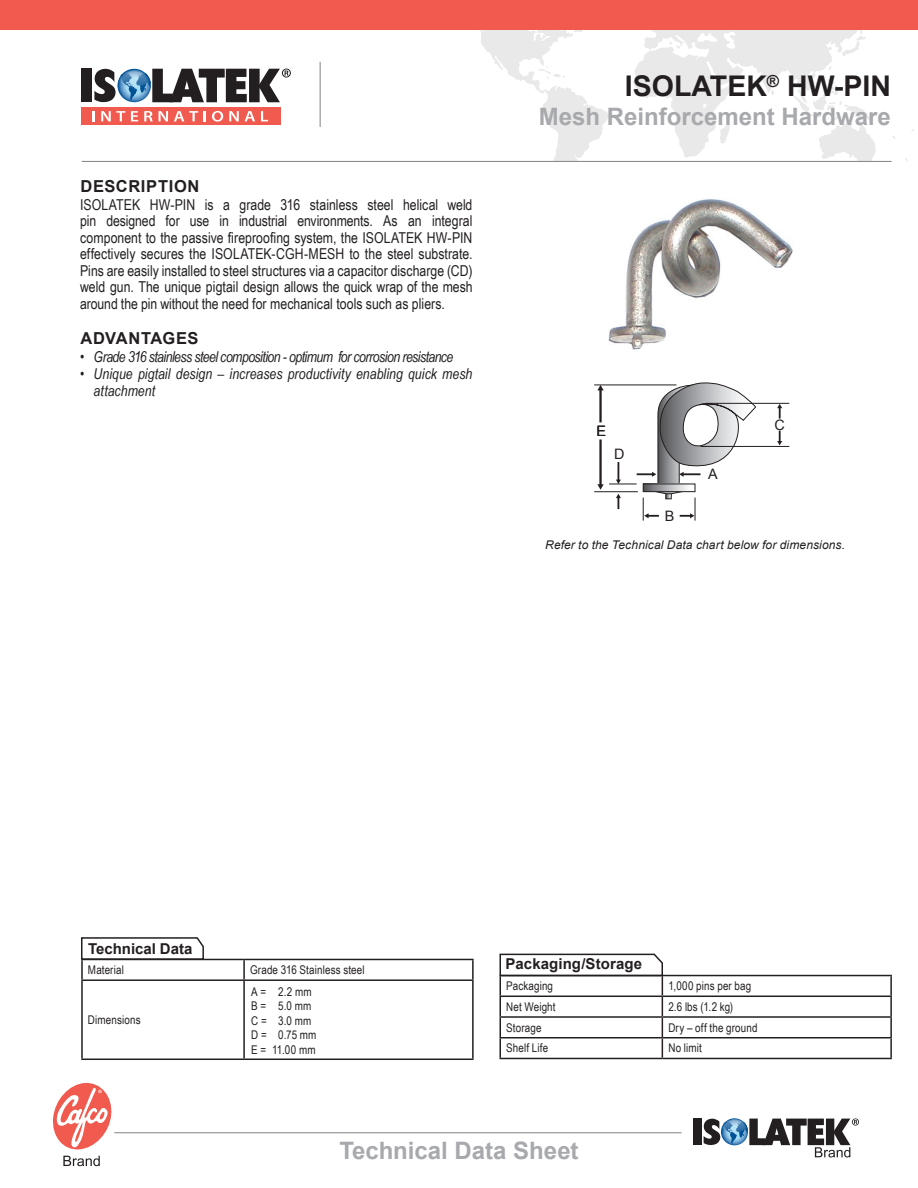
<style>
.page{position:relative;width:918px;height:1188px;background:#fff}
.page>*{position:absolute;margin:0;border:0;box-sizing:border-box;transform-origin:0 0}
.t1{font:700 28.5px "Arial";color:#231f20}
.Subhead{font:700 24px "Arial";color:#a8a9ad}
.Paragraph_header{font:700 16.5px "Arial";letter-spacing:.035em;color:#231f20}
.t2{font:15px/16.5px "Arial Narrow";color:#231f20;text-align:justify}
.t3{font:italic 15px/16.5px "Arial Narrow";letter-spacing:-.005em;color:#231f20}
.t4{font:italic 15px "Arial Narrow";letter-spacing:-.035em;color:#231f20}
.t5{font:700 15px "Arial";letter-spacing:.005em;color:#231f20}
.t6{font:14.4px "Arial";color:#231f20}
.t7{font:12px "Arial Narrow";letter-spacing:.01em;color:#231f20}
.t8{font:italic 12px "Arial";letter-spacing:.01em;color:#231f20}
</style>
<div class="page">
<svg style="left:409px;top:29px;width:505px;height:132px"></svg>
<hr style="left:320px;top:62px;width:1px;height:65px;background:#808285">
<div style="left:0;top:0;width:918px;height:29px;background:#f05a4f"></div>
<hr style="left:82px;top:161px;width:810px;height:1px;background:#808285">
<div style="left:82px;top:69px;width:10px;height:33px;background:#231f20"></div>
<div style="left:81px;top:107px;width:200px;height:18px;background:#f05a4f"></div>
<svg style="left:92px;top:111px;width:3px;height:10px"></svg>
<svg style="left:101px;top:111px;width:24px;height:10px"></svg>
<svg style="left:131px;top:111px;width:7px;height:10px"></svg>
<svg style="left:144px;top:111px;width:9px;height:10px"></svg>
<svg style="left:159px;top:111px;width:9px;height:10px"></svg>
<svg style="left:174px;top:111px;width:24px;height:10px"></svg>
<svg style="left:204px;top:111px;width:2px;height:10px"></svg>
<svg style="left:212px;top:111px;width:11px;height:11px"></svg>
<svg style="left:229px;top:111px;width:10px;height:10px"></svg>
<svg style="left:245px;top:111px;width:10px;height:10px"></svg>
<svg style="left:261px;top:111px;width:7px;height:10px"></svg>
<svg style="left:94px;top:69px;width:197px;height:34px"></svg>
<div style="left:693px;top:1119px;width:9px;height:26px;background:#231f20"></div>
<svg style="left:703px;top:1118px;width:156px;height:40px"></svg>
<hr style="left:114px;top:1132px;width:568px;height:1px;background:#808285">
<svg style="left:63px;top:1156px;width:37px;height:10px"></svg>
<svg style="left:52px;top:1082px;width:60px;height:68px"></svg>
<hr style="left:81px;top:959px;width:163px;height:1px;background:#231f20">
<hr style="left:244px;top:959px;width:230px;height:1px;background:#231f20">
<svg style="left:243px;top:960px;width:2px;height:19px"></svg>
<svg style="left:472px;top:960px;width:2px;height:19px"></svg>
<hr style="left:81px;top:979px;width:163px;height:2px;background:#231f20">
<hr style="left:81px;top:981px;width:2px;height:78px;background:#231f20">
<hr style="left:244px;top:979px;width:230px;height:2px;background:#231f20">
<hr style="left:243px;top:981px;width:2px;height:78px;background:#231f20">
<hr style="left:472px;top:981px;width:2px;height:78px;background:#231f20">
<hr style="left:81px;top:1059px;width:163px;height:1px;background:#231f20">
<hr style="left:244px;top:1059px;width:230px;height:1px;background:#231f20">
<hr style="left:662px;top:975px;width:230px;height:1px;background:#231f20">
<hr style="left:890px;top:976px;width:2px;height:20px;background:#231f20">
<hr style="left:662px;top:996px;width:230px;height:1px;background:#231f20">
<hr style="left:662px;top:1016px;width:230px;height:2px;background:#231f20">
<svg style="left:890px;top:997px;width:2px;height:40px"></svg>
<hr style="left:662px;top:1037px;width:230px;height:1px;background:#231f20">
<hr style="left:890px;top:1038px;width:2px;height:20px;background:#231f20">
<hr style="left:500px;top:1058px;width:162px;height:1px;background:#231f20">
<hr style="left:662px;top:1058px;width:230px;height:1px;background:#231f20">
<img style="left:609px;top:199px;width:184px;height:150px">
<svg style="left:499px;top:953px;width:165px;height:105px"></svg>
<svg style="left:81px;top:937px;width:124px;height:42px"></svg>
<hr style="left:706px;top:403px;width:83px;height:1px;background:#231f20">
<hr style="left:701px;top:446px;width:88px;height:1px;background:#231f20">
<hr style="left:594px;top:385px;width:82px;height:1px;background:#231f20">
<hr style="left:594px;top:491px;width:44px;height:1px;background:#231f20">
<svg style="left:597px;top:383px;width:160px;height:138px"></svg>
<svg style="left:777px;top:431px;width:5px;height:14px"></svg>
<svg style="left:777px;top:404px;width:5px;height:15px"></svg>
<p class="Paragraph_header" style="left:80px;top:175px;width:121px">DESCRIPTION</p>
<p class="t2" style="left:80px;top:196px;width:394px">ISOLATEK HW-PIN is a grade 316 stainless steel helical weld pin designed for use in industrial environments. As an integral component to the passive fireproofing system, the ISOLATEK HW-PIN effectively secures the ISOLATEK-CGH-MESH to the steel substrate.<br>Pins are easily installed to steel structures via a capacitor discharge (CD) weld gun. The unique pigtail design allows the quick wrap of the mesh around the pin without the need for mechanical tools such as pliers.</p>
<p class="Paragraph_header" style="left:80px;top:327px;width:120px">ADVANTAGES</p>
<p class="t4" style="left:80px;top:346px;width:375px">• Grade 316 stainless steel composition - optimum for corrosion resistance</p>
<p class="t3" style="left:94px;top:365px;width:380px;text-indent:-14px">• Unique pigtail design – increases productivity enabling quick mesh attachment</p>
<p class="t1" style="left:625px;top:66px;width:268px">ISOLATEK<sup>®</sup> HW-PIN</p>
<p class="Subhead" style="left:539px;top:100px;width:354px">Mesh Reinforcement Hardware</p>
<p class="t6" style="left:597px;top:421px;width:11px">E</p>
<p class="t6" style="left:614px;top:444px;width:12px">D</p>
<p class="t6" style="left:665px;top:506px;width:11px">B</p>
<p class="t6" style="left:708px;top:464px;width:11px">A</p>
<p class="t6" style="left:774px;top:415px;width:12px">C</p>
<p class="t8" style="left:545px;top:537px;width:302px">Refer to the Technical Data chart below for dimensions.</p>
<p class="t5" style="left:88px;top:938px;width:106px">Technical Data</p>
<p class="t7" style="left:88px;top:961px;width:37px">Material</p>
<p class="t7" style="left:250px;top:961px;width:116px">Grade 316 Stainless steel</p>
<p class="t7" style="left:88px;top:1011px;width:54px">Dimensions</p>
<p class="t7" style="left:251px;top:983px;width:62px">A = 2.2 mm</p>
<p class="t7" style="left:251px;top:997px;width:62px">B = 5.0 mm</p>
<p class="t7" style="left:251px;top:1012px;width:62px">C = 3.0 mm</p>
<p class="t7" style="left:251px;top:1026px;width:67px">D = 0.75 mm</p>
<p class="t7" style="left:251px;top:1041px;width:66px">E = 11.00 mm</p>
<p class="t5" style="left:506px;top:953px;width:138px">Packaging/Storage</p>
<p class="t7" style="left:506px;top:977px;width:48px">Packaging</p>
<p class="t7" style="left:668px;top:977px;width:84px">1,000 pins per bag</p>
<p class="t7" style="left:506px;top:998px;width:51px">Net Weight</p>
<p class="t7" style="left:668px;top:998px;width:66px">2.6 lbs (1.2 kg)</p>
<p class="t7" style="left:506px;top:1019px;width:37px">Storage</p>
<p class="t7" style="left:668px;top:1019px;width:91px">Dry – off the ground</p>
<p class="t7" style="left:506px;top:1039px;width:43px">Shelf Life</p>
<p class="t7" style="left:668px;top:1039px;width:35px">No limit</p>
<p class="Subhead" style="left:339px;top:1134px;width:241px">Technical Data Sheet</p>
</div>
